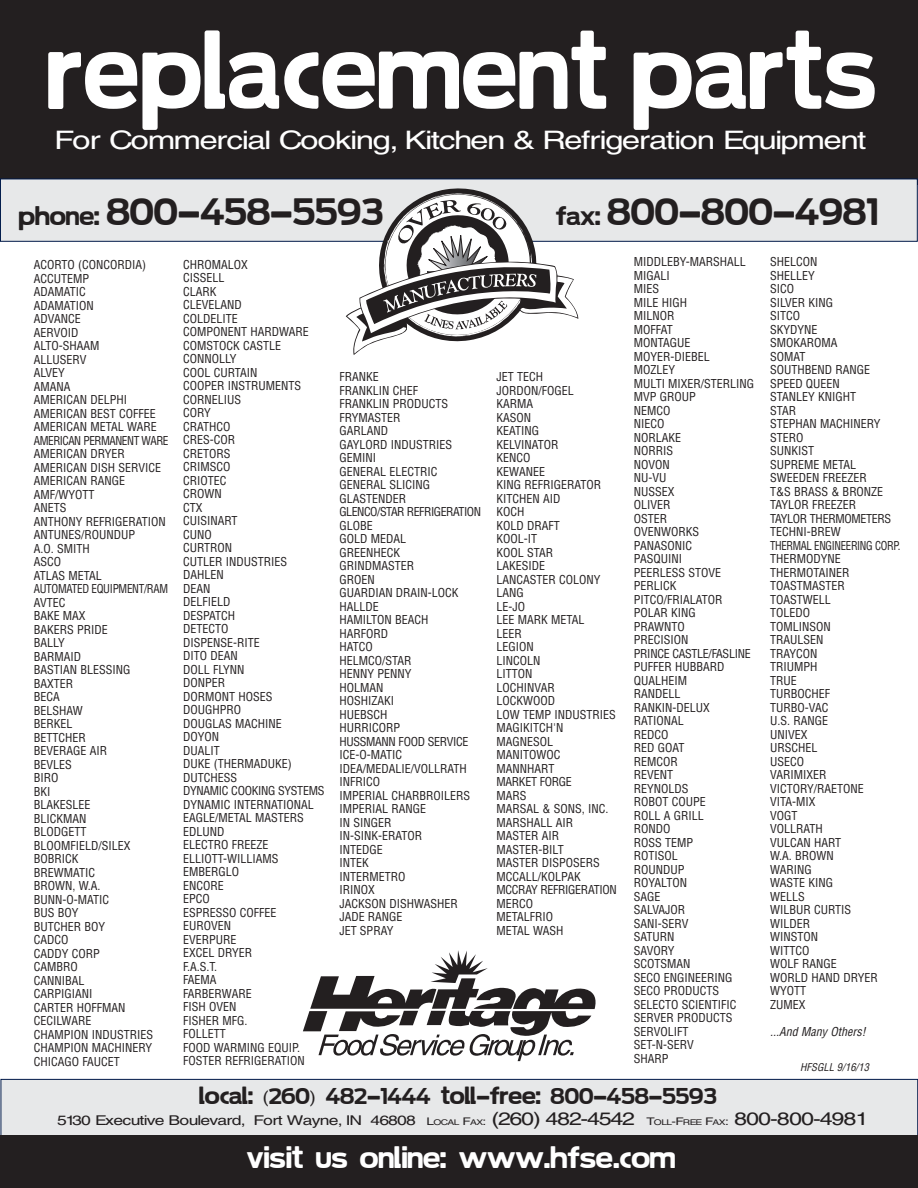
<style>
.page{position:relative;width:918px;height:1188px;background:#fff}
.page>*{position:absolute;margin:0;border:0;box-sizing:border-box;transform-origin:0 0}
.t1{font:81px "Soolidium";letter-spacing:.015em;color:#fff;scale:.9 1}
.t2{font:30px "Soolidium";color:#231f20}
.t3{font:25.5px "Sveningsson";color:#fff}
.t4{font:22.5px "Soolidium";color:#fff}
.t5{font:18px "Soolidium";color:#231f20}
.t6{font:13.5px "Sveningsson";color:#231f20}
.t7{font:condensed 12px/13.5px "Helvetica";color:#231f20}
.t8{font:italic condensed 12px "Helvetica";color:#231f20}
.t9{font:italic condensed 10.5px "Helvetica";color:#231f20}
.s1{font-size:19.5px}
.s2{font-family:"Lucida Grande"}
.s3{font-size:10.5px}
.s4{font-size:7.8px}
.s5{font-size:18px}
</style>
<div class="page">
<div style="left:0;top:0;width:918px;height:185px;background:#231f20"></div>
<div style="left:1px;top:179px;width:916px;height:62px;background:#e7e8e9"></div>
<div style="left:0;top:179px;width:918px;height:63px;border:1px solid #001949"></div>
<div style="left:1px;top:1080px;width:916px;height:59px;background:#e7e8e9"></div>
<div style="left:1px;top:1079px;width:917px;height:61px;border:1px solid #001949"></div>
<svg style="left:303px;top:950px;width:293px;height:111px"></svg>
<div style="left:1px;top:1136px;width:917px;height:52px;background:#231f20"></div>
<svg style="left:344px;top:188px;width:237px;height:167px"></svg>
<img style="left:142px;top:121px;width:16px;height:9px">
<h1 class="t1" style="left:47px;top:48px;width:923px">REPLACEMENT PARTS</h1>
<h3 class="t3" style="left:54px;top:125px;width:812px">For Commercial Cooking, Kitchen &amp; Refrigeration Equipment</h3>
<h2 class="t2" style="left:18px;top:202px;width:366px"><span class="s1">PHONE:</span> 800-458-5593</h2>
<h2 class="t2" style="left:556px;top:203px;width:323px"><span class="s1">FAX:</span> 800-800-4981</h2>
<p class="t7" style="left:183px;top:258px;width:143px">CHROMALOX<br>CISSELL<br>CLARK<br>CLEVELAND<br>COLDELITE<br>COMPONENT HARDWARE<br>COMSTOCK CASTLE<br>CONNOLLY<br>COOL CURTAIN<br>COOPER INSTRUMENTS<br>CORNELIUS<br>CORY<br>CRATHCO<br>CRES-COR<br>CRETORS<br>CRIMSCO<br>CRIOTEC<br>CROWN<br>CTX<br>CUISINART<br>CUNO<br>CURTRON<br>CUTLER INDUSTRIES<br>DAHLEN<br>DEAN<br>DELFIELD<br>DESPATCH<br>DETECTO<br>DISPENSE-RITE<br>DITO DEAN<br>DOLL FLYNN<br>DONPER<br>DORMONT HOSES<br>DOUGHPRO<br>DOUGLAS MACHINE<br>DOYON<br>DUALIT<br>DUKE (THERMADUKE)<br>DUTCHESS<br>DYNAMIC COOKING SYSTEMS<br>DYNAMIC INTERNATIONAL<br>EAGLE/METAL MASTERS<br>EDLUND<br>ELECTRO FREEZE<br>ELLIOTT-WILLIAMS<br>EMBERGLO<br>ENCORE<br>EPCO<br>ESPRESSO COFFEE<br>EUROVEN<br>EVERPURE<br>EXCEL DRYER<br>F.A.S.T.<br>FAEMA<br>FARBERWARE<br>FISH OVEN<br>FISHER MFG.<br>FOLLETT<br>FOOD WARMING EQUIP.<br>FOSTER REFRIGERATION</p>
<p class="t7" style="left:634px;top:255px;width:122px">MIDDLEBY-MARSHALL<br>MIGALI<br>MIES<br>MILE HIGH<br>MILNOR<br>MOFFAT<br>MONTAGUE<br>MOYER-DIEBEL<br>MOZLEY<br>MULTI MIXER/STERLING<br>MVP GROUP<br>NEMCO<br>NIECO<br>NORLAKE<br>NORRIS<br>NOVON<br>NU-VU<br>NUSSEX<br>OLIVER<br>OSTER<br>OVENWORKS<br>PANASONIC<br>PASQUINI<br>PEERLESS STOVE<br>PERLICK<br>PITCO/FRIALATOR<br>POLAR KING<br>PRAWNTO<br>PRECISION<br>PRINCE CASTLE/FASLINE<br>PUFFER HUBBARD<br>QUALHEIM<br>RANDELL<br>RANKIN-DELUX<br>RATIONAL<br>REDCO<br>RED GOAT<br>REMCOR<br>REVENT<br>REYNOLDS<br>ROBOT COUPE<br>ROLL A GRILL<br>RONDO<br>ROSS TEMP<br>ROTISOL<br>ROUNDUP<br>ROYALTON<br>SAGE<br>SALVAJOR<br>SANI-SERV<br>SATURN<br>SAVORY<br>SCOTSMAN<br>SECO ENGINEERING<br>SECO PRODUCTS<br>SELECTO SCIENTIFIC<br>SERVER PRODUCTS<br>SERVOLIFT<br>SET-N-SERV<br>SHARP</p>
<p class="t7" style="left:770px;top:255px;width:132px">SHELCON<br>SHELLEY<br>SICO<br>SILVER KING<br>SITCO<br>SKYDYNE<br>SMOKAROMA<br>SOMAT<br>SOUTHBEND RANGE<br>SPEED QUEEN<br>STANLEY KNIGHT<br>STAR<br>STEPHAN MACHINERY<br>STERO<br>SUNKIST<br>SUPREME METAL<br>SWEEDEN FREEZER<br>T&amp;S BRASS &amp; BRONZE<br>TAYLOR FREEZER<br>TAYLOR THERMOMETERS<br>TECHNI-BREW<br>THERMAL ENGINEERING CORP.<br>THERMODYNE<br>THERMOTAINER<br>TOASTMASTER<br>TOASTWELL<br>TOLEDO<br>TOMLINSON<br>TRAULSEN<br>TRAYCON<br>TRIUMPH<br>TRUE<br>TURBOCHEF<br>TURBO-VAC<br>U.S. RANGE<br>UNIVEX<br>URSCHEL<br>USECO<br>VARIMIXER<br>VICTORY/RAETONE<br>VITA-MIX<br>VOGT<br>VOLLRATH<br>VULCAN HART<br>W.A. BROWN<br>WARING<br>WASTE KING<br>WELLS<br>WILBUR CURTIS<br>WILDER<br>WINSTON<br>WITTCO<br>WOLF RANGE<br>WORLD HAND DRYER<br>WYOTT<br>ZUMEX</p>
<p class="t7" style="left:34px;top:258px;width:136px">ACORTO (CONCORDIA)<br>ACCUTEMP<br>ADAMATIC<br>ADAMATION<br>ADVANCE<br>AERVOID<br>ALTO-SHAAM<br>ALLUSERV<br>ALVEY<br>AMANA<br>AMERICAN DELPHI<br>AMERICAN BEST COFFEE<br>AMERICAN METAL WARE<br>AMERICAN PERMANENT WARE<br>AMERICAN DRYER<br>AMERICAN DISH SERVICE<br>AMERICAN RANGE<br>AMF/WYOTT<br>ANETS<br>ANTHONY REFRIGERATION<br>ANTUNES/ROUNDUP<br>A.O. SMITH<br>ASCO<br>ATLAS METAL<br>AUTOMATED EQUIPMENT/RAM<br>AVTEC<br>BAKE MAX<br>BAKERS PRIDE<br>BALLY<br>BARMAID<br>BASTIAN BLESSING<br>BAXTER<br>BECA<br>BELSHAW<br>BERKEL<br>BETTCHER<br>BEVERAGE AIR<br>BEVLES<br>BIRO<br>BKI<br>BLAKESLEE<br>BLICKMAN<br>BLODGETT<br>BLOOMFIELD/SILEX<br>BOBRICK<br>BREWMATIC<br>BROWN, W.A.<br>BUNN-O-MATIC<br>BUS BOY<br>BUTCHER BOY<br>CADCO<br>CADDY CORP<br>CAMBRO<br>CANNIBAL<br>CARPIGIANI<br>CARTER HOFFMAN<br>CECILWARE<br>CHAMPION INDUSTRIES<br>CHAMPION MACHINERY<br>CHICAGO FAUCET</p>
<p class="t7" style="left:339px;top:370px;width:143px">FRANKE<br>FRANKLIN CHEF<br>FRANKLIN PRODUCTS<br>FRYMASTER<br>GARLAND<br>GAYLORD INDUSTRIES<br>GEMINI<br>GENERAL ELECTRIC<br>GENERAL SLICING<br>GLASTENDER<br>GLENCO/STAR REFRIGERATION<br>GLOBE<br>GOLD MEDAL<br>GREENHECK<br>GRINDMASTER<br>GROEN<br>GUARDIAN DRAIN-LOCK<br>HALLDE<br>HAMILTON BEACH<br>HARFORD<br>HATCO<br>HELMCO/STAR<br>HENNY PENNY<br>HOLMAN<br>HOSHIZAKI<br>HUEBSCH<br>HURRICORP<br>HUSSMANN FOOD SERVICE<br>ICE-O-MATIC<br>IDEA/MEDALIE/VOLLRATH<br>INFRICO<br>IMPERIAL CHARBROILERS<br>IMPERIAL RANGE<br>IN SINGER<br>IN-SINK-ERATOR<br>INTEDGE<br>INTEK<br>INTERMETRO<br>IRINOX<br>JACKSON DISHWASHER<br>JADE RANGE<br>JET SPRAY</p>
<p class="t7" style="left:497px;top:370px;width:122px">JET TECH<br>JORDON/FOGEL<br>KARMA<br>KASON<br>KEATING<br>KELVINATOR<br>KENCO<br>KEWANEE<br>KING REFRIGERATOR<br>KITCHEN AID<br>KOCH<br>KOLD DRAFT<br>KOOL-IT<br>KOOL STAR<br>LAKESIDE<br>LANCASTER COLONY<br>LANG<br>LE-JO<br>LEE MARK METAL<br>LEER<br>LEGION<br>LINCOLN<br>LITTON<br>LOCHINVAR<br>LOCKWOOD<br>LOW TEMP INDUSTRIES<br>MAGIKITCH'N<br>MAGNESOL<br>MANITOWOC<br>MANNHART<br>MARKET FORGE<br>MARS<br>MARSAL &amp; SONS, INC.<br>MARSHALL AIR<br>MASTER AIR<br>MASTER-BILT<br>MASTER DISPOSERS<br>MCCALL/KOLPAK<br>MCCRAY REFRIGERATION<br>MERCO<br>METALFRIO<br>METAL WASH</p>
<p class="t8" style="left:770px;top:1024px;width:97px">...And Many Others!</p>
<p class="t9" style="left:800px;top:1062px;width:70px">HFSGLL 9/16/13</p>
<h3 class="t5" style="left:199px;top:1091px;width:519px">LOCAL: <span class="s2">(</span>260<span class="s2">)</span> 482-1444 TOLL-FREE: 800-458-5593</h3>
<p class="t6" style="left:57px;top:1112px;width:809px">5130 Executive Boulevard, Fort Wayne, IN 46808 <span class="s3">L</span><span class="s4">OCAL</span> <span class="s3">F</span><span class="s4">AX</span><span class="s3">:</span> <span class="s5">(260) 482-4542</span> <span class="s3">T</span><span class="s4">OLL</span><span class="s3">-F</span><span class="s4">REE</span> <span class="s3">F</span><span class="s4">AX</span><span class="s3">:</span> <span class="s5">800-800-4981</span></p>
<h3 class="t4" style="left:247px;top:1151px;width:430px">VISIT US ONLINE: WWW.HFSE.COM</h3>
</div>
